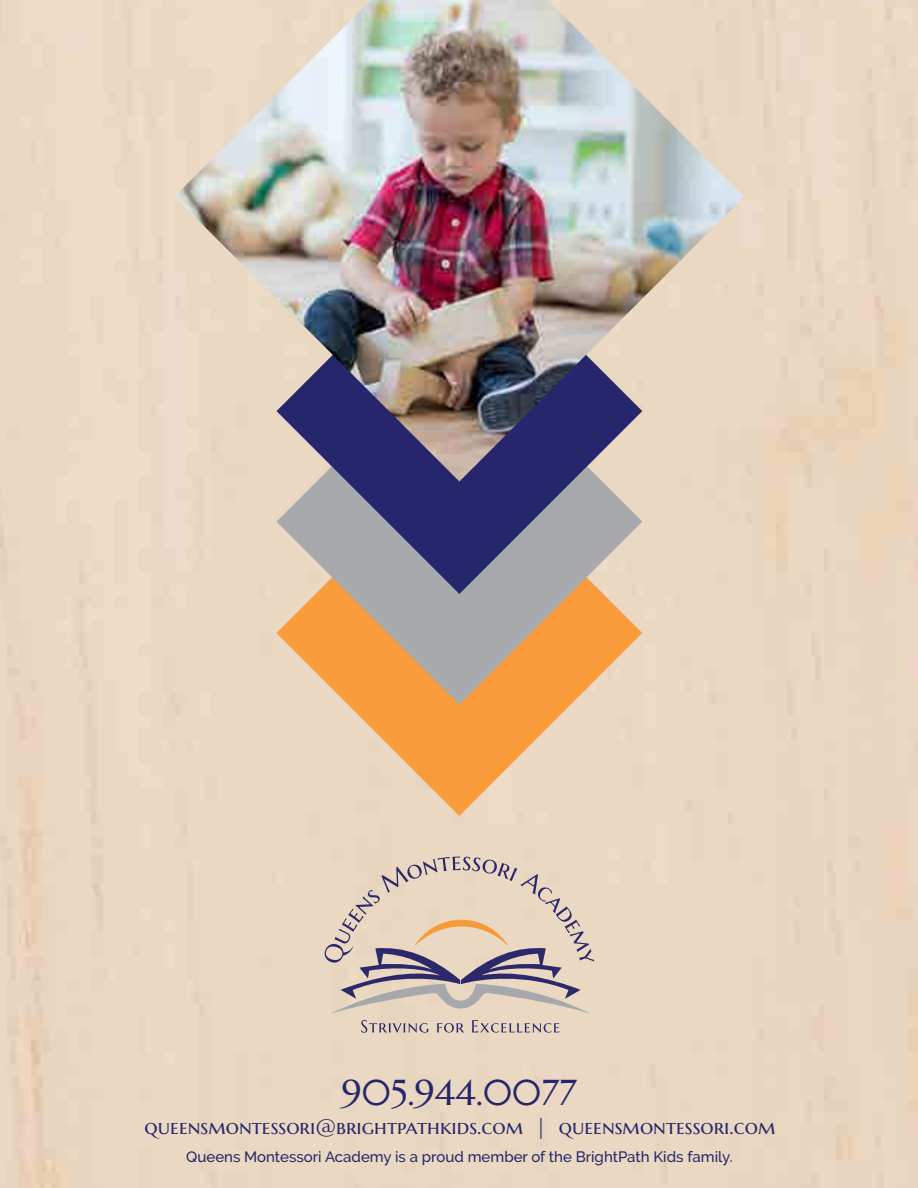
<style>
.page{position:relative;width:918px;height:1188px;background:#fff}
.page>*{position:absolute;margin:0;border:0;box-sizing:border-box;transform-origin:0 0}
.t1{font:36px "Marcellus SC";color:#25266b}
.t2{font:21px "Marcellus SC";color:#25266b}
.t3{font:500 15px "Raleway";color:#25266b}
</style>
<div class="page">
<svg style="left:277px;top:704px;width:365px;height:112px;background:#eec598"></svg>
<svg style="left:277px;top:594px;width:365px;height:110px;background:#dda972"></svg>
<svg style="left:277px;top:481px;width:365px;height:113px;background:#898799"></svg>
<img style="left:174px;top:0;width:570px;height:481px">
<svg style="left:361px;top:1020px;width:67px;height:13px"></svg>
<svg style="left:437px;top:1023px;width:27px;height:10px"></svg>
<svg style="left:472px;top:1020px;width:87px;height:13px"></svg>
<svg style="left:325px;top:856px;width:269px;height:158px;background:#d3c2b5"></svg>
<h1 class="t1" style="left:342px;top:1070px;width:236px">905.944.0077</h1>
<h2 class="t2" style="left:145px;top:1114px;width:632px">queensmontessori@brightpathkids.com | queensmontessori.com</h2>
<p class="t3" style="left:186px;top:1148px;width:548px">Queens Montessori Academy is a proud member of the BrightPath Kids family.</p>
</div>
